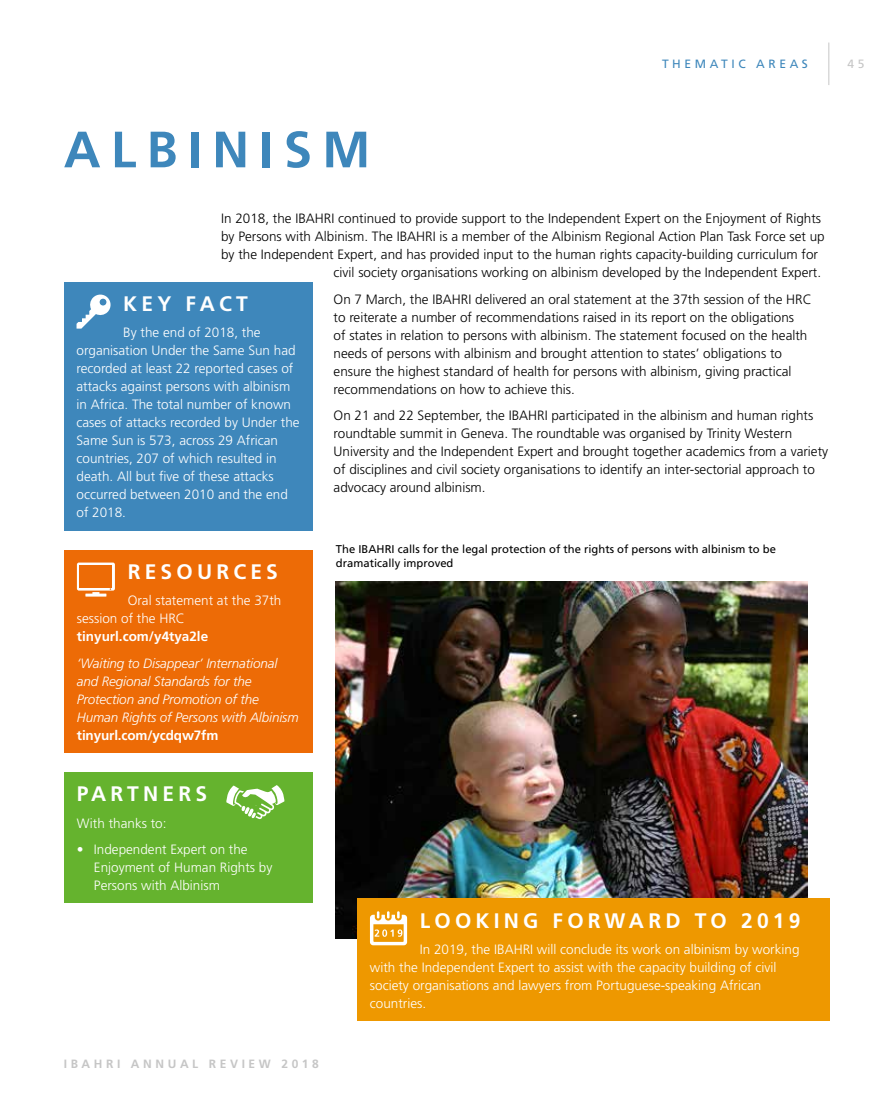
<style>
.page{position:relative;width:893px;height:1106px;background:#fff}
.page>*{position:absolute;margin:0;border:0;box-sizing:border-box;transform-origin:0 0}
.t1{font:700 51px "Frutiger";letter-spacing:.2em;color:#3e87bb}
.t2{font:700 21px "Frutiger";letter-spacing:.2em;color:#fff}
.t3{font:300 13.5px/18px "Frutiger";color:#000}
.t4{font:300 13.5px/18px "Frutiger";color:#fff}
.t5{font:italic 300 13.5px/18px "Frutiger";letter-spacing:-.01em;color:#fff}
.t6{font:700 13.5px "Frutiger";letter-spacing:-.005em;color:#fff}
.t7{font:700 12px "Frutiger";letter-spacing:.3em;color:#c6c6c6}
.t8{font:12px "Frutiger";letter-spacing:.3em;color:#3e87bb}
.t9{font:12px "Frutiger";color:#c6c6c6}
.t10{font:11.25px/14.2px "Frutiger";color:#000}
</style>
<div class="page">
<hr style="left:828px;top:43px;width:1px;height:42px;background:#c6c6c6">
<img style="left:336px;top:581px;width:472px;height:358px">
<div style="left:64px;top:282px;width:248px;height:248px;background:#3e87bb"></div>
<svg style="left:77px;top:294px;width:34px;height:34px"></svg>
<div style="left:357px;top:898px;width:472px;height:122px;background:#ee9800"></div>
<svg style="left:370px;top:911px;width:37px;height:34px"></svg>
<div style="left:64px;top:550px;width:249px;height:202px;background:#ed6b06"></div>
<svg style="left:77px;top:562px;width:38px;height:28px"></svg>
<svg style="left:85px;top:588px;width:26px;height:8px"></svg>
<div style="left:80px;top:565px;width:32px;height:22px;background:#ed6b06"></div>
<div style="left:64px;top:772px;width:249px;height:131px;background:#65b32e"></div>
<svg style="left:226px;top:785px;width:59px;height:34px"></svg>
<h1 class="t1" style="left:64px;top:120px;width:308px">ALBINISM</h1>
<p class="t8" style="left:662px;top:57px;width:147px">THEMATIC AREAS</p>
<p class="t9" style="left:847px;top:57px;width:18px">4 5</p>
<p class="t3" style="left:221px;top:209px;width:601px">In 2018, the IBAHRI continued to provide support to the Independent Expert on the Enjoyment of Rights</p>
<p class="t3" style="left:221px;top:227px;width:605px">by Persons with Albinism. The IBAHRI is a member of the Albinism Regional Action Plan Task Force set up</p>
<p class="t3" style="left:221px;top:245px;width:598px">by the Independent Expert, and has provided input to the human rights capacity-building curriculum for</p>
<p class="t3" style="left:334px;top:263px;width:489px">civil society organisations working on albinism developed by the Independent Expert.</p>
<p class="t3" style="left:334px;top:290px;width:480px">On 7 March, the IBAHRI delivered an oral statement at the 37th session of the HRC to reiterate a number of recommendations raised in its report on the obligations<br>of states in relation to persons with albinism. The statement focused on the health needs of persons with albinism and brought attention to states’ obligations to ensure the highest standard of health for persons with albinism, giving practical recommendations on how to achieve this.</p>
<p class="t3" style="left:334px;top:406px;width:496px">On 21 and 22 September, the IBAHRI participated in the albinism and human rights roundtable summit in Geneva. The roundtable was organised by Trinity Western University and the Independent Expert and brought together academics from a variety of disciplines and civil society organisations to identify an inter-sectorial approach to advocacy around albinism.</p>
<h2 class="t2" style="left:123px;top:291px;width:126px">KEY FACT</h2>
<p class="t4" style="left:77px;top:324px;width:225px;text-indent:47px">By the end of 2018, the organisation Under the Same Sun had recorded at least 22 reported cases of attacks against persons with albinism in Africa. The total number of known cases of attacks recorded by Under the<br>Same Sun is 573, across 29 African countries, 207 of which resulted in death. All but five of these attacks occurred between 2010 and the end of 2018.</p>
<h2 class="t2" style="left:128px;top:559px;width:152px">RESOURCES</h2>
<p class="t4" style="left:77px;top:591px;width:206px;text-indent:51px">Oral statement at the 37th session of the HRC</p>
<p class="t6" style="left:77px;top:629px;width:133px">tinyurl.com/y4tya2le</p>
<p class="t5" style="left:77px;top:654px;width:223px">‘Waiting to Disappear’ International and Regional Standards for the Protection and Promotion of the Human Rights of Persons with Albinism</p>
<p class="t6" style="left:77px;top:727px;width:143px">tinyurl.com/ycdqw7fm</p>
<h2 class="t2" style="left:77px;top:781px;width:132px">PARTNERS</h2>
<p class="t4" style="left:77px;top:814px;width:91px">With thanks to:</p>
<p class="t4" style="left:94px;top:840px;width:180px;text-indent:-17px">• Independent Expert on the<br>Enjoyment of Human Rights by<br>Persons with Albinism</p>
<p class="t10" style="left:336px;top:542px;width:442px">The IBAHRI calls for the legal protection of the rights of persons with albinism to be dramatically improved</p>
<h2 class="t2" style="left:420px;top:908px;width:382px">LOOKING FORWARD TO 2019</h2>
<p class="t4" style="left:370px;top:940px;width:431px;text-indent:50px">In 2019, the IBAHRI will conclude its work on albinism by working with the Independent Expert to assist with the capacity building of civil society organisations and lawyers from Portuguese-speaking African countries.</p>
<p class="t7" style="left:64px;top:1056px;width:257px">IBAHRI ANNUAL REVIEW 2018</p>
</div>
